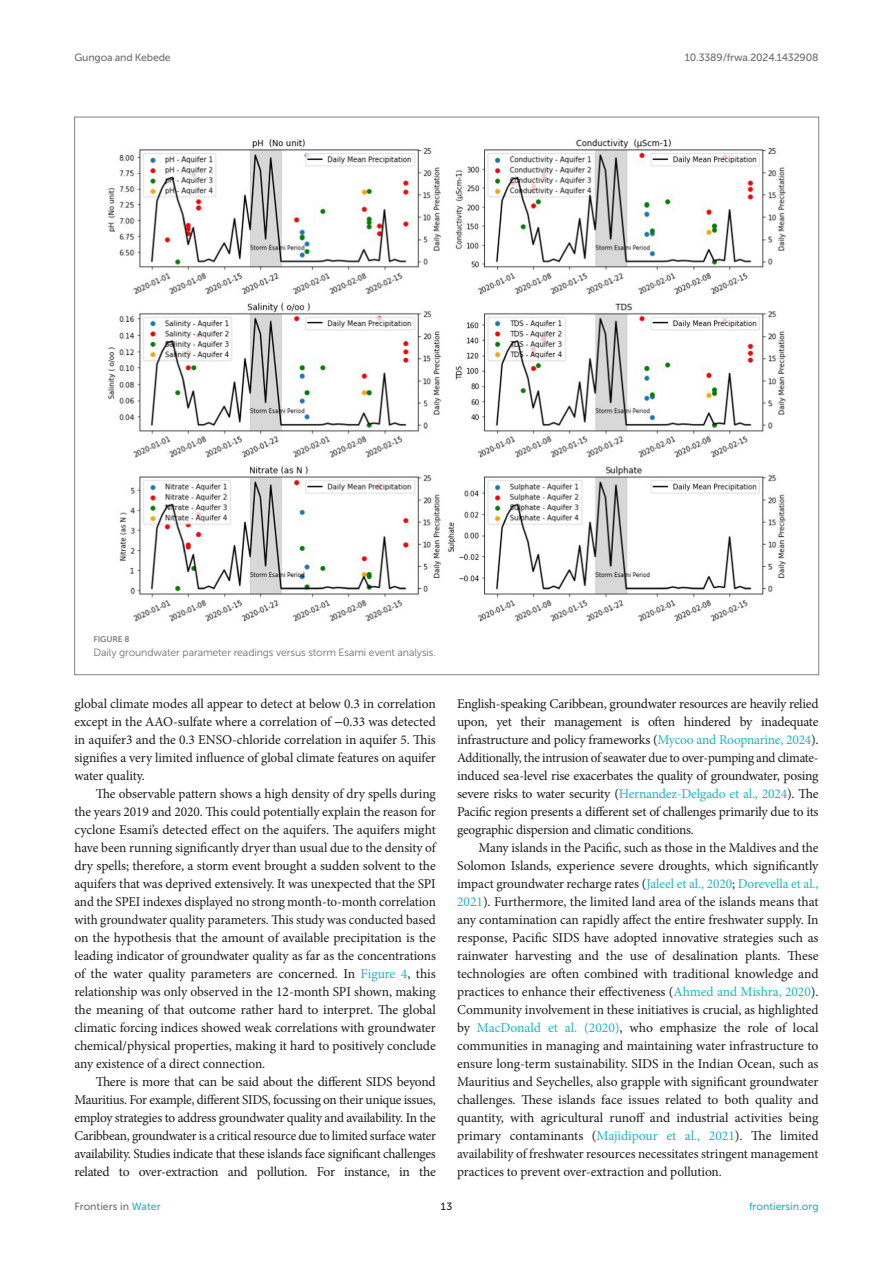
<style>
.page{position:relative;width:893px;height:1263px;background:#fff}
.page>*{position:absolute;margin:0;border:0;box-sizing:border-box;transform-origin:0 0}
.TEXT{font:13.5px/18px "Minion Pro";letter-spacing:-.015em;color:#1b1c1b;text-align:justify}
.TEXT_FLUSH{font:13.5px/18px "Minion Pro";letter-spacing:-.005em;color:#1b1c1b;text-align:justify}
.FIG_LEG{font:10.5px "Museo Sans 300";letter-spacing:-.01em;color:#706f70}
.t1{font:10.5px "Museo Sans 500";letter-spacing:-.015em;color:#706f70}
.t2{font:10.5px "Museo Sans 500";color:#1db5c3}
.t3{font:10.5px "Museo Sans 500";color:#1b1c1b}
.FIG_HD{font:8.25px "Museo Sans 700";letter-spacing:-.01em;color:#7e7f7f}
.s1{font-family:"STIX General"}
.s2{color:#1db5c3}
</style>
<div class="page">
<img style="left:108px;top:139px;width:678px;height:483px">
<p class="t1" style="left:74px;top:51px;width:98px">Gungoa and Kebede</p>
<p class="t1" style="left:685px;top:51px;width:135px">10.3389/frwa.2024.1432908</p>
<p class="FIG_HD" style="left:94px;top:635px;width:37px">FIGURE 8</p>
<p class="FIG_LEG" style="left:94px;top:646px;width:344px">Daily groundwater parameter readings versus storm Esami event analysis.</p>
<p class="TEXT_FLUSH" style="left:74px;top:695px;width:363px">global climate modes all appear to detect at below 0.3 in correlation except in the AAO-sulfate where a correlation of <span class="s1">−</span>0.33 was detected in aquifer3 and the 0.3 ENSO-chloride correlation in aquifer 5. This signifies a very limited influence of global climate features on aquifer water quality.</p>
<p class="TEXT" style="left:74px;top:785px;width:363px;text-indent:21px">The observable pattern shows a high density of dry spells during the years 2019 and 2020. This could potentially explain the reason for cyclone Esami’s detected effect on the aquifers. The aquifers might have been running significantly dryer than usual due to the density of dry spells; therefore, a storm event brought a sudden solvent to the aquifers that was deprived extensively. It was unexpected that the SPI and the SPEI indexes displayed no strong month-to-month correlation with groundwater quality parameters. This study was conducted based on the hypothesis that the amount of available precipitation is the leading indicator of groundwater quality as far as the concentrations of the water quality parameters are concerned. In <span class="s2">Figure 4</span>, this relationship was only observed in the 12-month SPI shown, making the meaning of that outcome rather hard to interpret. The global climatic forcing indices showed weak correlations with groundwater chemical/physical properties, making it hard to positively conclude any existence of a direct connection.</p>
<p class="TEXT" style="left:74px;top:1073px;width:363px;text-indent:21px">There is more that can be said about the different SIDS beyond Mauritius. For example, different SIDS, focussing on their unique issues, employ strategies to address groundwater quality and availability. In the Caribbean, groundwater is a critical resource due to limited surface water availability. Studies indicate that these islands face significant challenges related to over-extraction and pollution. For instance, in the</p>
<p class="TEXT" style="left:457px;top:695px;width:363px">English-speaking Caribbean, groundwater resources are heavily relied upon, yet their management is often hindered by inadequate infrastructure and policy frameworks (<span class="s2">Mycoo and Roopnarine, 2024</span>).<br>Additionally, the intrusion of seawater due to over-pumping and climate&shy;induced sea-level rise exacerbates the quality of groundwater, posing severe risks to water security (<span class="s2">Hernandez-Delgado et al., 2024</span>). The Pacific region presents a different set of challenges primarily due to its geographic dispersion and climatic conditions.</p>
<p class="TEXT" style="left:457px;top:839px;width:363px;text-indent:21px">Many islands in the Pacific, such as those in the Maldives and the Solomon Islands, experience severe droughts, which significantly impact groundwater recharge rates (<span class="s2">Jaleel et al., 2020</span>; <span class="s2">Dorevella et al., 2021</span>). Furthermore, the limited land area of the islands means that any contamination can rapidly affect the entire freshwater supply. In response, Pacific SIDS have adopted innovative strategies such as rainwater harvesting and the use of desalination plants. These technologies are often combined with traditional knowledge and practices to enhance their effectiveness (<span class="s2">Ahmed and Mishra, 2020</span>).<br>Community involvement in these initiatives is crucial, as highlighted by <span class="s2">MacDonald et al. (2020)</span>, who emphasize the role of local communities in managing and maintaining water infrastructure to ensure long-term sustainability. SIDS in the Indian Ocean, such as Mauritius and Seychelles, also grapple with significant groundwater challenges. These islands face issues related to both quality and quantity, with agricultural runoff and industrial activities being primary contaminants (<span class="s2">Majidipour et al., 2021</span>). The limited availability of freshwater resources necessitates stringent management practices to prevent over-extraction and pollution.</p>
<p class="t1" style="left:74px;top:1200px;width:88px">Frontiers in <span class="s2">Water</span></p>
<p class="t3" style="left:441px;top:1200px;width:13px">13</p>
<p class="t2" style="left:749px;top:1200px;width:71px">frontiersin.org</p>
</div>
